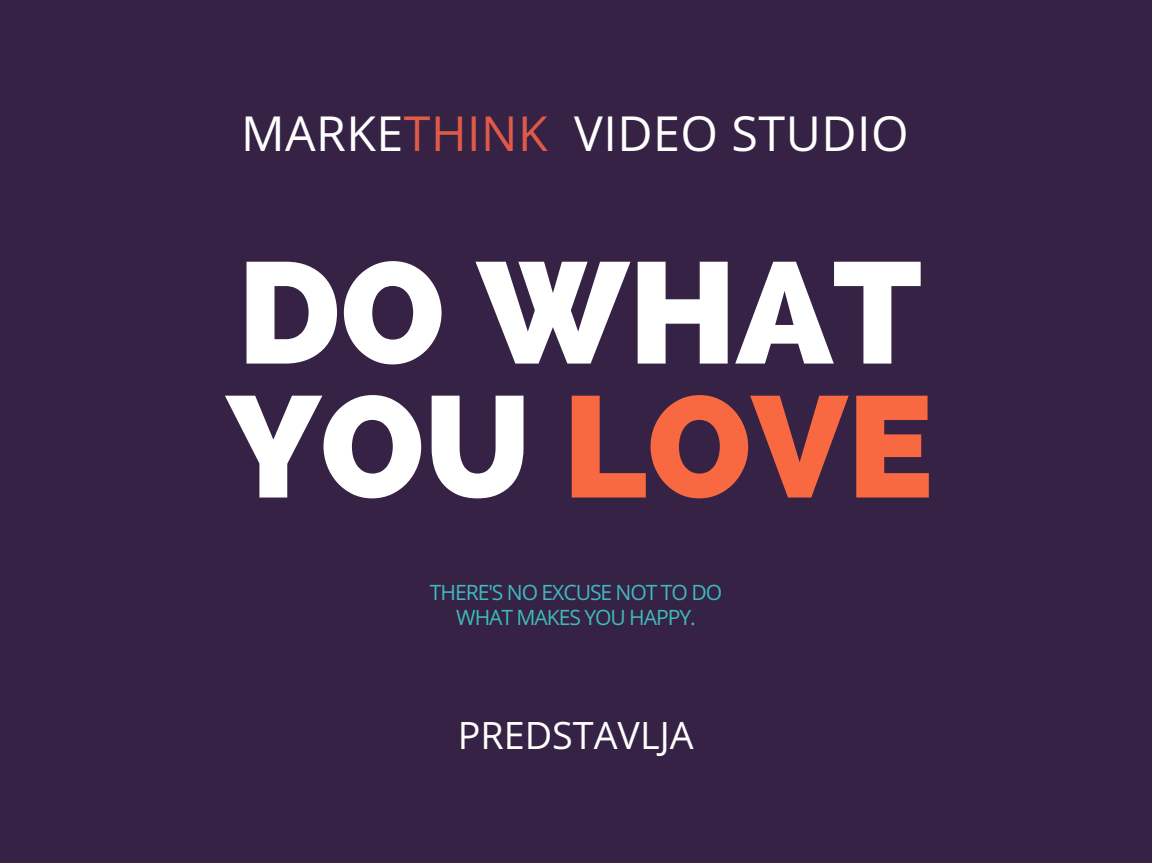
<style>
.page{position:relative;width:1152px;height:863px;background:#fff}
.page>*{position:absolute;margin:0;border:0;box-sizing:border-box;transform-origin:0 0}
.t1{font:800 143.4px/133.8px "Raleway";color:#fff}
.t2{font:48.3px "Open Sans";letter-spacing:.01em;color:#fff}
.t3{font:37.8px "Open Sans";color:#fff}
.t4{font:21.15px/24.8px "Open Sans";letter-spacing:-.05em;color:#3fb9bd;text-align:center}
.s1{color:#e05a47}
.s2{color:#f86942}
</style>
<div class="page">
<div style="left:0;top:0;width:1152px;height:862px;background:#352245"></div>
<h2 class="t2" style="left:241px;top:100px;width:669px">MARKE<span class="s1">THINK</span> VIDEO STUDIO</h2>
<h1 class="t1" style="left:227px;top:246px;width:708px">DO WHAT<br>YOU <span class="s2">LOVE</span></h1>
<p class="t4" style="left:430px;top:579px;width:294px">THERE'S NO EXCUSE NOT TO DO<br>WHAT MAKES YOU HAPPY.</p>
<h3 class="t3" style="left:458px;top:708px;width:237px">PREDSTAVLJA</h3>
</div>
